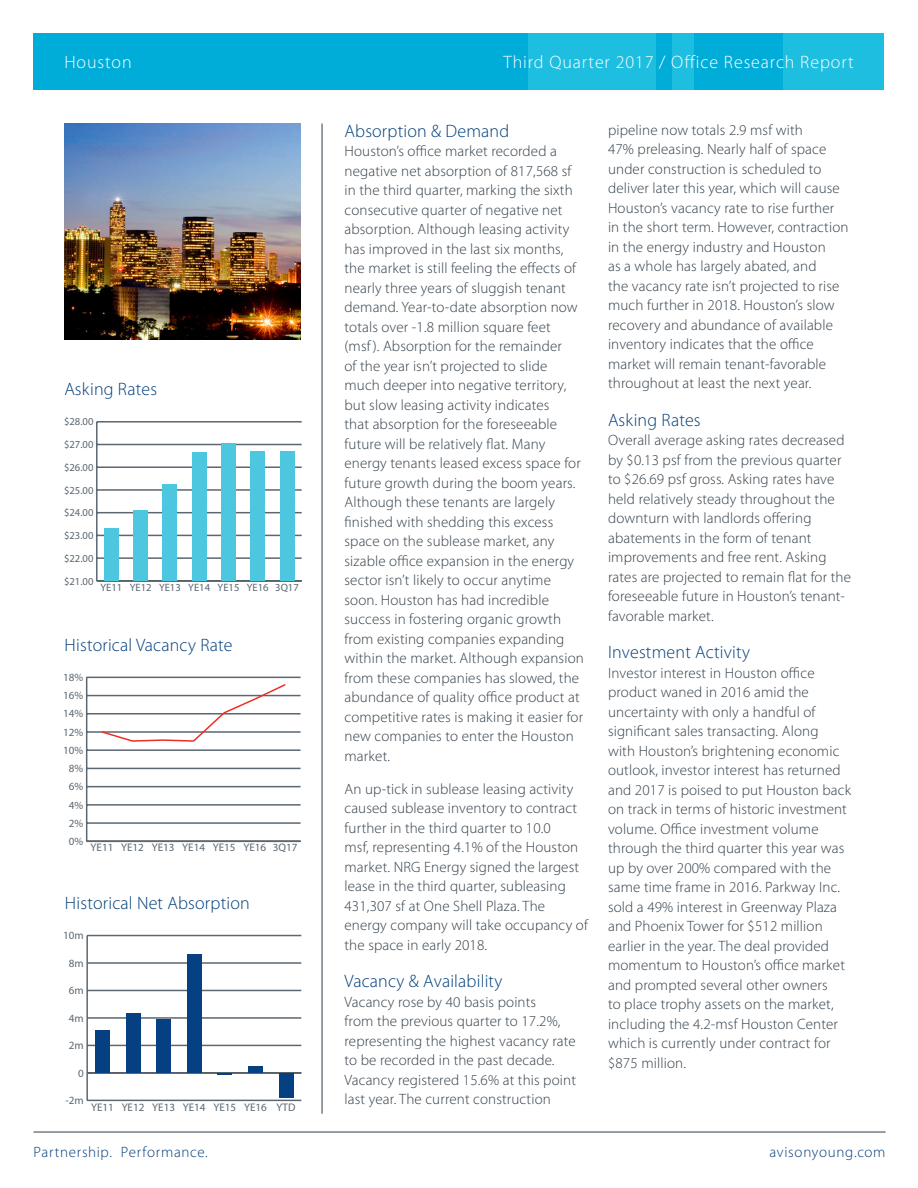
<style>
.page{position:relative;width:918px;height:1188px;background:#fff}
.page>*{position:absolute;margin:0;border:0;box-sizing:border-box;transform-origin:0 0}
.Paragraph_Header_12p{font:300 18px "Myriad Pro";letter-spacing:.01em;color:#003d79}
._12pt_Left{font:300 18px "Myriad Pro";letter-spacing:.01em;color:#003d79}
.Subtitle_12pt_Right{font:300 18px "Myriad Pro";letter-spacing:.05em;color:#fff}
.Subtitle_12pt_Left{font:300 18px "Myriad Pro";letter-spacing:.05em;color:#fff}
.Body_10pt{font:300 15px/19.5px "Myriad Pro";letter-spacing:.01em;color:#313e48}
.t1{font:300 15px "Myriad Pro";letter-spacing:.045em;color:#003d79}
.t2{font:11.1px "Myriad Pro";color:#5b6771}
.t3{font:10.95px "Myriad Pro";color:#5b6771}
.t4{font:10.65px "Myriad Pro";color:#5b6771}
</style>
<div class="page">
<hr style="left:33px;top:1132px;width:853px;height:1px;background:#313e48">
<div style="left:34px;top:34px;width:850px;height:56px;background:#00add8"></div>
<div style="left:672px;top:34px;width:21px;height:56px;background:#1ebee0"></div>
<div style="left:783px;top:34px;width:101px;height:56px;background:#1ebee0"></div>
<div style="left:528px;top:34px;width:128px;height:56px;background:#1ebee0"></div>
<hr style="left:322px;top:123px;width:1px;height:991px;background:#313e48">
<img style="left:64px;top:124px;width:237px;height:215px">
<hr style="left:96px;top:422px;width:2px;height:159px;background:#5b6771">
<hr style="left:97px;top:580px;width:205px;height:2px;background:#5b6771">
<hr style="left:97px;top:557px;width:205px;height:2px;background:#5b6771">
<hr style="left:97px;top:535px;width:205px;height:1px;background:#5b6771">
<hr style="left:97px;top:512px;width:205px;height:1px;background:#5b6771">
<hr style="left:97px;top:489px;width:205px;height:2px;background:#5b6771">
<hr style="left:97px;top:466px;width:205px;height:2px;background:#5b6771">
<hr style="left:97px;top:444px;width:205px;height:1px;background:#5b6771">
<hr style="left:97px;top:421px;width:205px;height:2px;background:#5b6771">
<div style="left:104px;top:529px;width:14px;height:52px;background:#4dc6df"></div>
<div style="left:134px;top:511px;width:14px;height:70px;background:#4dc6df"></div>
<div style="left:163px;top:484px;width:14px;height:97px;background:#4dc6df"></div>
<div style="left:192px;top:453px;width:14px;height:128px;background:#4dc6df"></div>
<div style="left:221px;top:443px;width:15px;height:138px;background:#4dc6df"></div>
<div style="left:251px;top:451px;width:14px;height:130px;background:#4dc6df"></div>
<div style="left:280px;top:452px;width:14px;height:129px;background:#4dc6df"></div>
<hr style="left:86px;top:677px;width:1px;height:164px;background:#5b6771">
<hr style="left:87px;top:841px;width:214px;height:1px;background:#5b6771">
<hr style="left:87px;top:822px;width:214px;height:2px;background:#5b6771">
<hr style="left:87px;top:804px;width:214px;height:2px;background:#5b6771">
<hr style="left:87px;top:786px;width:214px;height:1px;background:#5b6771">
<hr style="left:87px;top:768px;width:214px;height:1px;background:#5b6771">
<hr style="left:87px;top:749px;width:214px;height:2px;background:#5b6771">
<hr style="left:87px;top:731px;width:214px;height:2px;background:#5b6771">
<hr style="left:87px;top:713px;width:214px;height:2px;background:#5b6771">
<hr style="left:87px;top:695px;width:214px;height:1px;background:#5b6771">
<hr style="left:87px;top:677px;width:214px;height:1px;background:#5b6771">
<svg style="left:100px;top:684px;width:187px;height:58px"></svg>
<hr style="left:86px;top:936px;width:2px;height:164px;background:#5b6771">
<hr style="left:87px;top:1100px;width:214px;height:1px;background:#5b6771">
<hr style="left:87px;top:1072px;width:214px;height:2px;background:#5b6771">
<hr style="left:87px;top:1045px;width:214px;height:1px;background:#5b6771">
<hr style="left:87px;top:1017px;width:214px;height:2px;background:#5b6771">
<hr style="left:87px;top:990px;width:214px;height:1px;background:#5b6771">
<hr style="left:87px;top:962px;width:214px;height:2px;background:#5b6771">
<hr style="left:87px;top:935px;width:214px;height:1px;background:#5b6771">
<div style="left:95px;top:1030px;width:15px;height:43px;background:#054082"></div>
<div style="left:126px;top:1014px;width:14px;height:59px;background:#054082"></div>
<div style="left:156px;top:1019px;width:15px;height:54px;background:#054082"></div>
<div style="left:187px;top:955px;width:15px;height:118px;background:#054082"></div>
<svg style="left:217px;top:1073px;width:15px;height:1px"></svg>
<div style="left:248px;top:1066px;width:15px;height:7px;background:#054082"></div>
<div style="left:279px;top:1073px;width:14px;height:25px;background:#054082"></div>
<p class="Subtitle_12pt_Left" style="left:64px;top:51px;width:69px">Houston</p>
<p class="Subtitle_12pt_Right" style="left:504px;top:51px;width:352px">Third Quarter 2017 / Office Research Report</p>
<p class="_12pt_Left" style="left:64px;top:378px;width:94px">Asking Rates</p>
<p class="t4" style="left:64px;top:415px;width:31px">$28.00</p>
<p class="t4" style="left:64px;top:438px;width:31px">$27.00</p>
<p class="t4" style="left:64px;top:461px;width:31px">$26.00</p>
<p class="t4" style="left:64px;top:483px;width:31px">$25.00</p>
<p class="t4" style="left:64px;top:506px;width:31px">$24.00</p>
<p class="t4" style="left:64px;top:529px;width:31px">$23.00</p>
<p class="t4" style="left:64px;top:552px;width:31px">$22.00</p>
<p class="t4" style="left:64px;top:574px;width:31px">$21.00</p>
<p class="t4" style="left:100px;top:581px;width:200px">YE11 YE12 YE13 YE14 YE15 YE16 3Q17</p>
<p class="_12pt_Left" style="left:64px;top:634px;width:170px">Historical Vacancy Rate</p>
<p class="t3" style="left:63px;top:671px;width:22px">18%</p>
<p class="t3" style="left:63px;top:689px;width:22px">16%</p>
<p class="t3" style="left:63px;top:707px;width:22px">14%</p>
<p class="t3" style="left:63px;top:725px;width:22px">12%</p>
<p class="t3" style="left:63px;top:744px;width:22px">10%</p>
<p class="t3" style="left:69px;top:762px;width:16px">8%</p>
<p class="t3" style="left:69px;top:780px;width:16px">6%</p>
<p class="t3" style="left:69px;top:798px;width:16px">4%</p>
<p class="t3" style="left:69px;top:816px;width:16px">2%</p>
<p class="t3" style="left:69px;top:835px;width:16px">0%</p>
<p class="t3" style="left:91px;top:841px;width:209px">YE11 YE12 YE13 YE14 YE15 YE16 3Q17</p>
<p class="_12pt_Left" style="left:65px;top:893px;width:186px">Historical Net Absorption</p>
<p class="t2" style="left:63px;top:929px;width:22px">10m</p>
<p class="t2" style="left:69px;top:956px;width:16px">8m</p>
<p class="t2" style="left:69px;top:984px;width:16px">6m</p>
<p class="t2" style="left:69px;top:1011px;width:16px">4m</p>
<p class="t2" style="left:69px;top:1039px;width:16px">2m</p>
<p class="t2" style="left:78px;top:1066px;width:7px">0</p>
<p class="t2" style="left:65px;top:1094px;width:20px">-2m</p>
<p class="t2" style="left:91px;top:1100px;width:206px">YE11 YE12 YE13 YE14 YE15 YE16 YTD</p>
<p class="Paragraph_Header_12p" style="left:345px;top:120px;width:166px">Absorption &amp; Demand</p>
<p class="Body_10pt" style="left:345px;top:142px;width:241px">Houston’s office market recorded a negative net absorption of 817,568 sf in the third quarter, marking the sixth consecutive quarter of negative net absorption. Although leasing activity has improved in the last six months, the market is still feeling the effects of nearly three years of sluggish tenant demand. Year-to-date absorption now totals over -1.8 million square feet<br>(msf ). Absorption for the remainder<br>of the year isn’t projected to slide much deeper into negative territory, but slow leasing activity indicates<br>that absorption for the foreseeable future will be relatively flat. Many energy tenants leased excess space for future growth during the boom years.<br>Although these tenants are largely finished with shedding this excess space on the sublease market, any sizable office expansion in the energy sector isn’t likely to occur anytime soon. Houston has had incredible success in fostering organic growth from existing companies expanding within the market. Although expansion from these companies has slowed, the abundance of quality office product at competitive rates is making it easier for new companies to enter the Houston market.</p>
<p class="Body_10pt" style="left:345px;top:779px;width:245px">An up-tick in sublease leasing activity caused sublease inventory to contract further in the third quarter to 10.0<br>msf, representing 4.1% of the Houston market. NRG Energy signed the largest lease in the third quarter, subleasing 431,307 sf at One Shell Plaza. The energy company will take occupancy of the space in early 2018.</p>
<p class="Paragraph_Header_12p" style="left:345px;top:971px;width:159px">Vacancy &amp; Availability</p>
<p class="Body_10pt" style="left:345px;top:992px;width:233px">Vacancy rose by 40 basis points<br>from the previous quarter to 17.2%, representing the highest vacancy rate to be recorded in the past decade.<br>Vacancy registered 15.6% at this point last year. The current construction</p>
<p class="Body_10pt" style="left:608px;top:120px;width:242px">pipeline now totals 2.9 msf with<br>47% preleasing. Nearly half of space under construction is scheduled to deliver later this year, which will cause Houston’s vacancy rate to rise further in the short term. However, contraction in the energy industry and Houston<br>as a whole has largely abated, and<br>the vacancy rate isn’t projected to rise much further in 2018. Houston’s slow recovery and abundance of available inventory indicates that the office market will remain tenant-favorable throughout at least the next year.</p>
<p class="Paragraph_Header_12p" style="left:608px;top:409px;width:94px">Asking Rates</p>
<p class="Body_10pt" style="left:608px;top:430px;width:244px">Overall average asking rates decreased by $0.13 psf from the previous quarter to $26.69 psf gross. Asking rates have held relatively steady throughout the downturn with landlords offering abatements in the form of tenant improvements and free rent. Asking rates are projected to remain flat for the foreseeable future in Houston’s tenant&shy;favorable market.</p>
<p class="Paragraph_Header_12p" style="left:608px;top:641px;width:143px">Investment Activity</p>
<p class="Body_10pt" style="left:608px;top:663px;width:245px">Investor interest in Houston office product waned in 2016 amid the uncertainty with only a handful of significant sales transacting. Along<br>with Houston’s brightening economic outlook, investor interest has returned and 2017 is poised to put Houston back on track in terms of historic investment volume. Office investment volume through the third quarter this year was up by over 200% compared with the same time frame in 2016. Parkway Inc. sold a 49% interest in Greenway Plaza and Phoenix Tower for $512 million earlier in the year. The deal provided momentum to Houston’s office market and prompted several other owners<br>to place trophy assets on the market, including the 4.2-msf Houston Center which is currently under contract for $875 million.</p>
<p class="t1" style="left:33px;top:1142px;width:176px">Partnership. Performance.</p>
<p class="t1" style="left:770px;top:1142px;width:117px">avisonyoung.com</p>
</div>
